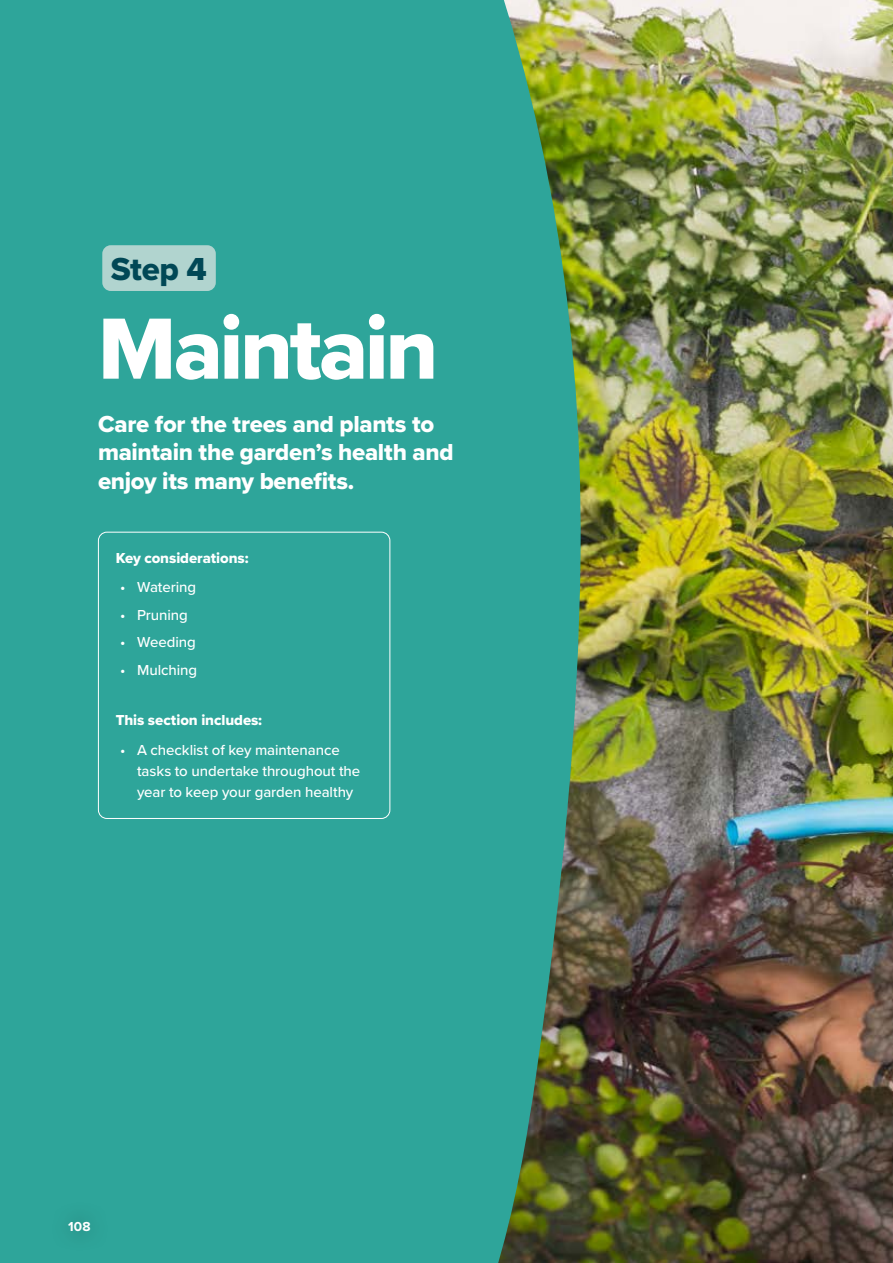
<style>
.page{position:relative;width:893px;height:1263px;background:#fff}
.page>*{position:absolute;margin:0;border:0;box-sizing:border-box;transform-origin:0 0}
.t1{font:90px "Proxima Nova Extrabld";letter-spacing:-.035em;color:#fff}
.t2{font:33px "Proxima Nova Extrabld";color:#014856}
.t3{font:24px/28.8px "Proxima Nova Extrabld";letter-spacing:-.01em;color:#fff}
.t4{font:500 15px/21px "Proxima Nova";letter-spacing:-.005em;color:#fff}
.t5{font:15px "Proxima Nova Extrabld";letter-spacing:-.005em;color:#fff}
.t6{font:700 13.5px "Proxima Nova";color:#fff}
</style>
<div class="page">
<img style="left:583px;top:0;width:310px;height:1263px">
<div style="left:0;top:0;width:583px;height:1263px;background:#2ea59a"></div>
<div style="left:102px;top:245px;width:114px;height:46px;background:#b1d4cf;border-radius:9px"></div>
<div style="left:98px;top:532px;width:292px;height:287px;border:1px solid #fff;border-radius:9px"></div>
<div style="left:48px;top:1198px;width:64px;height:55px;background:#2da398"></div>
<p class="t2" style="left:111px;top:244px;width:98px">Step 4</p>
<p class="t1" style="left:98px;top:282px;width:342px">Maintain</p>
<p class="t3" style="left:98px;top:409px;width:357px">Care for the trees and plants to maintain the garden’s health and enjoy its many benefts.</p>
<p class="t5" style="left:116px;top:547px;width:134px">Key considerations:</p>
<p class="t4" style="left:120px;top:576px;width:78px">• Watering</p>
<p class="t4" style="left:120px;top:604px;width:69px">• Pruning</p>
<p class="t4" style="left:120px;top:631px;width:77px">• Weeding</p>
<p class="t4" style="left:120px;top:658px;width:79px">• Mulching</p>
<p class="t5" style="left:116px;top:709px;width:148px">This section includes:</p>
<p class="t4" style="left:137px;top:739px;width:225px;text-indent:-17px">• A checklist of key maintenance tasks to undertake throughout the year to keep your garden healthy</p>
<p class="t6" style="left:68px;top:1216px;width:24px">108</p>
</div>
